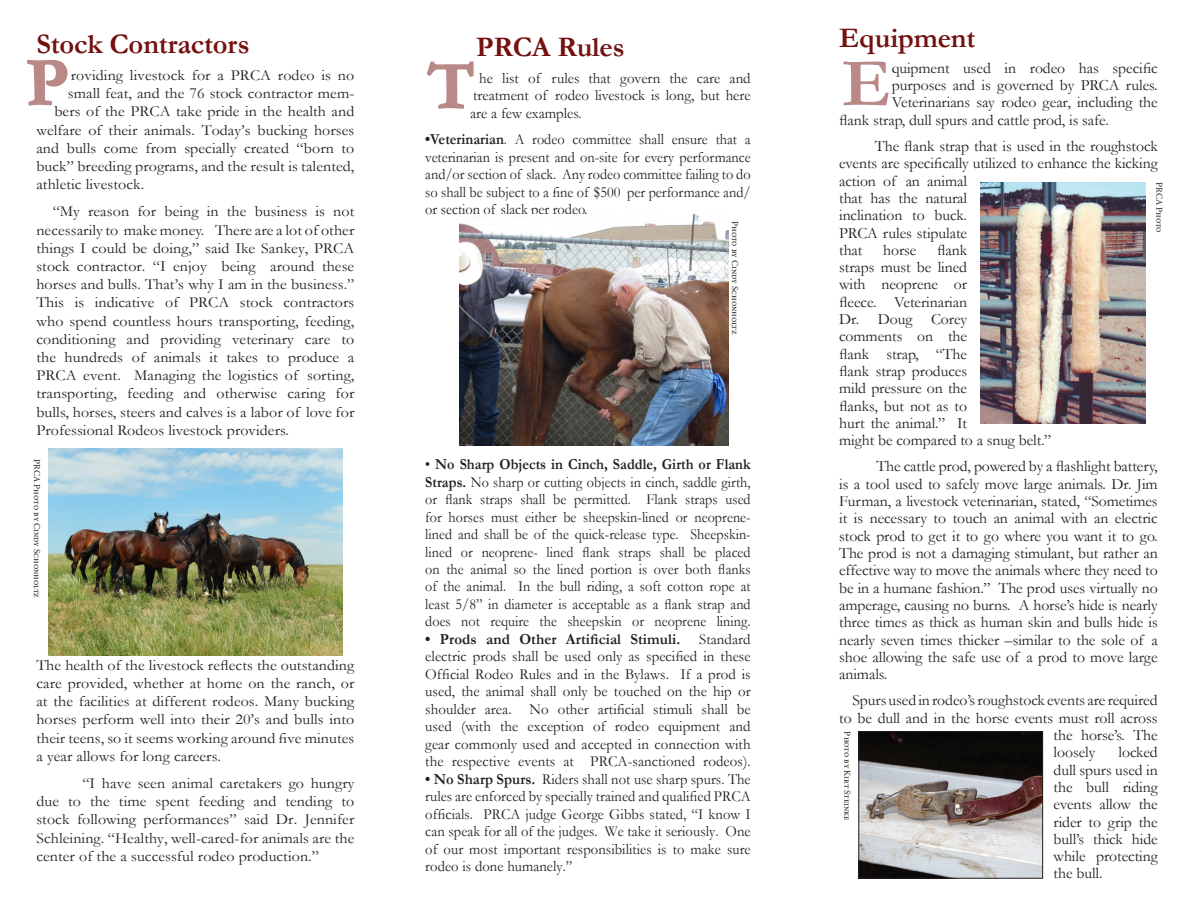
<style>
.page{position:relative;width:1188px;height:918px;background:#fff}
.page>*{position:absolute;margin:0;border:0;box-sizing:border-box;transform-origin:0 0}
.t1{font:700 28.5px "Garamond";letter-spacing:-.005em;color:#731110}
.t2{font:15.75px/17.2px "Garamond";letter-spacing:-.005em;color:#231f20}
.t3{font:15.3px/18.1px "Garamond";letter-spacing:.005em;color:#231f20;text-align:justify;scale:1.04 1}
.t4{font:15.3px/17.5px "Garamond";letter-spacing:.005em;color:#231f20;text-align:justify;scale:.92 1}
.t5{font:15.3px/17.5px "Garamond";letter-spacing:.005em;color:#231f20;text-align:justify}
.t6{font:15.3px/17.5px "Garamond";letter-spacing:.005em;color:#231f20;text-align:justify;scale:.95 1}
.t7{font:15.3px/17.5px "Garamond";letter-spacing:.005em;color:#231f20;text-align:justify;scale:.93 1}
.t8{font:9px "Minion Pro";color:#231f20}
.s1{font-weight:700}
</style>
<div class="page">
<img style="left:981px;top:182px;width:165px;height:241px">
<img style="left:861px;top:733px;width:180px;height:143px">
<div style="left:859px;top:731px;width:184px;height:147px;border:1px solid #231f20"></div>
<svg style="left:27px;top:59px;width:41px;height:47px"></svg>
<svg style="left:843px;top:61px;width:46px;height:44px"></svg>
<img style="left:460px;top:214px;width:268px;height:232px">
<svg style="left:426px;top:61px;width:48px;height:48px"></svg>
<img style="left:48px;top:448px;width:295px;height:208px">
<p class="t1" style="left:36px;top:25px;width:215px">Stock Contractors</p>
<p class="t3" style="left:71px;top:66px;width:274px">roviding livestock for a PRCA rodeo is no</p>
<p class="t3" style="left:68px;top:84px;width:277px">small feat, and the 76 stock contractor mem-</p>
<p class="t3" style="left:54px;top:102px;width:290px">bers of the PRCA take pride in the health and</p>
<p class="t3" style="left:36px;top:120px;width:307px">welfare of their animals. Today’s bucking horses</p>
<p class="t3" style="left:36px;top:139px;width:307px">and bulls come from specially created “born to</p>
<p class="t3" style="left:36px;top:157px;width:307px">buck” breeding programs, and the result is talented,</p>
<p class="t3" style="left:36px;top:175px;width:105px">athletic livestock.</p>
<p class="t3" style="left:36px;top:202px;width:307px;text-indent:16px">“My reason for being in the business is not necessarily to make money. There are a lot of other things I could be doing,” said Ike Sankey, PRCA stock contractor. “I enjoy being around these horses and bulls. That’s why I am in the business.” This is indicative of PRCA stock contractors who spend countless hours transporting, feeding, conditioning and providing veterinary care to the hundreds of animals it takes to produce a PRCA event. Managing the logistics of sorting, transporting, feeding and otherwise caring for bulls, horses, steers and calves is a labor of love for Professional Rodeos livestock providers.</p>
<p class="t8" style="left:43px;top:459px;width:140px;rotate:90deg">PRCA Photo by Cindy Schonholtz</p>
<p class="t3" style="left:36px;top:656px;width:307px">The health of the livestock reflects the outstanding care provided, whether at home on the ranch, or at the facilities at different rodeos. Many bucking horses perform well into their 20’s and bulls into their teens, so it seems working around five minutes a year allows for long careers.</p>
<p class="t3" style="left:36px;top:774px;width:307px;text-indent:46px">“I have seen animal caretakers go hungry due to the time spent feeding and tending to stock following performances” said Dr. Jennifer Schleining. “Healthy, well-cared-for animals are the center of the a successful rodeo production.”</p>
<p class="t1" style="left:476px;top:28px;width:150px">PRCA Rules</p>
<p class="t5" style="left:470px;top:69px;width:282px;text-indent:9px">he list of rules that govern the care and treatment of rodeo livestock is long, but here are a few examples.</p>
<p class="t7" style="left:425px;top:130px;width:352px"><span class="s1">•Veterinarian</span>. A rodeo committee shall ensure that a veterinarian is present and on-site for every performance and/or section of slack. Any rodeo committee failing to do so shall be subject to a fine of $500 per performance and/ or section of slack per rodeo.</p>
<p class="t8" style="left:741px;top:221px;width:115px;rotate:90deg">Photo by Cindy Schonholtz</p>
<p class="t4" style="left:425px;top:455px;width:355px">• <span class="s1">No Sharp Objects in Cinch, Saddle, Girth or Flank Straps.</span> No sharp or cutting objects in cinch, saddle girth, or flank straps shall be permitted. Flank straps used for horses must either be sheepskin-lined or neoprene&shy;lined and shall be of the quick-release type. Sheepskin&shy;lined or neoprene- lined flank straps shall be placed on the animal so the lined portion is over both flanks of the animal. In the bull riding, a soft cotton rope at least 5/8” in diameter is acceptable as a flank strap and does not require the sheepskin or neoprene lining.</p>
<p class="t5" style="left:425px;top:630px;width:327px"><span class="s1">• Prods and Other Artificial Stimuli.</span> Standard electric prods shall be used only as specified in these Official Rodeo Rules and in the Bylaws. If a prod is used, the animal shall only be touched on the hip or shoulder area. No other artificial stimuli shall be used (with the exception of rodeo equipment and gear commonly used and accepted in connection with the respective events at PRCA-sanctioned rodeos).</p>
<p class="t6" style="left:425px;top:770px;width:344px"><span class="s1">• No Sharp Spurs.</span> Riders shall not use sharp spurs. The rules are enforced by specially trained and qualified PRCA officials. PRCA judge George Gibbs stated, “I know I can speak for all of the judges. We take it seriously. One of our most important responsibilities is to make sure rodeo is done humanely.”</p>
<p class="t1" style="left:839px;top:18px;width:138px">Equipment</p>
<p class="t2" style="left:892px;top:59px;width:267px">quipment used in rodeo has specific</p>
<p class="t2" style="left:892px;top:76px;width:267px">purposes and is governed by PRCA rules.</p>
<p class="t2" style="left:892px;top:93px;width:267px">Veterinarians say rodeo gear, including the</p>
<p class="t2" style="left:839px;top:111px;width:271px">flank strap, dull spurs and cattle prod, is safe.</p>
<p class="t2" style="left:839px;top:137px;width:320px;text-indent:36px">The flank strap that is used in the roughstock events are specifically utilized to enhance the kicking action of an animal<br>that has the natural<br>inclination to buck.<br>PRCA rules stipulate<br>that</p>
<p class="t8" style="left:1165px;top:182px;width:52px;rotate:90deg">PRCA Photo</p>
<p class="t2" style="left:839px;top:241px;width:214px;text-indent:98px">flank<br>straps must be lined<br>with neoprene or<br>fleece. Veterinarian<br>Dr. Doug Corey<br>comments on the<br>flank strap, “The<br>flank strap produces<br>mild pressure on the<br>flanks, but not as to<br>hurt the animal.” It<br>might be compared to a snug belt.”</p>
<p class="t2" style="left:839px;top:457px;width:320px;text-align:justify;text-indent:37px">The cattle prod, powered by a flashlight battery, is a tool used to safely move large animals. Dr. Jim Furman, a livestock veterinarian, stated, “Sometimes it is necessary to touch an animal with an electric stock prod to get it to go where you want it to go.<br>The prod is not a damaging stimulant, but rather an effective way to move the animals where they need to be in a humane fashion.” The prod uses virtually no amperage, causing no burns. A horse’s hide is nearly three times as thick as human skin and bulls hide is nearly seven times thicker –similar to the sole of a shoe allowing the safe use of a prod to move large animals.</p>
<p class="t2" style="left:852px;top:691px;width:307px">Spurs used in rodeo’s roughstock events are required</p>
<p class="t2" style="left:839px;top:709px;width:320px">to be dull and in the horse events must roll across</p>
<p class="t2" style="left:1054px;top:726px;width:106px">the horse’s. The</p>
<p class="t2" style="left:1054px;top:743px;width:43px">loosely</p>
<p class="t2" style="left:883px;top:241px;width:35px">horse</p>
<p class="t8" style="left:853px;top:731px;width:91px;rotate:90deg">Photo by Kirt Steinke</p>
<p class="t2" style="left:1054px;top:743px;width:106px;text-align:justify;text-indent:65px">locked dull spurs used in the bull riding events allow the rider to grip the bull’s thick hide while protecting the bull.</p>
</div>
